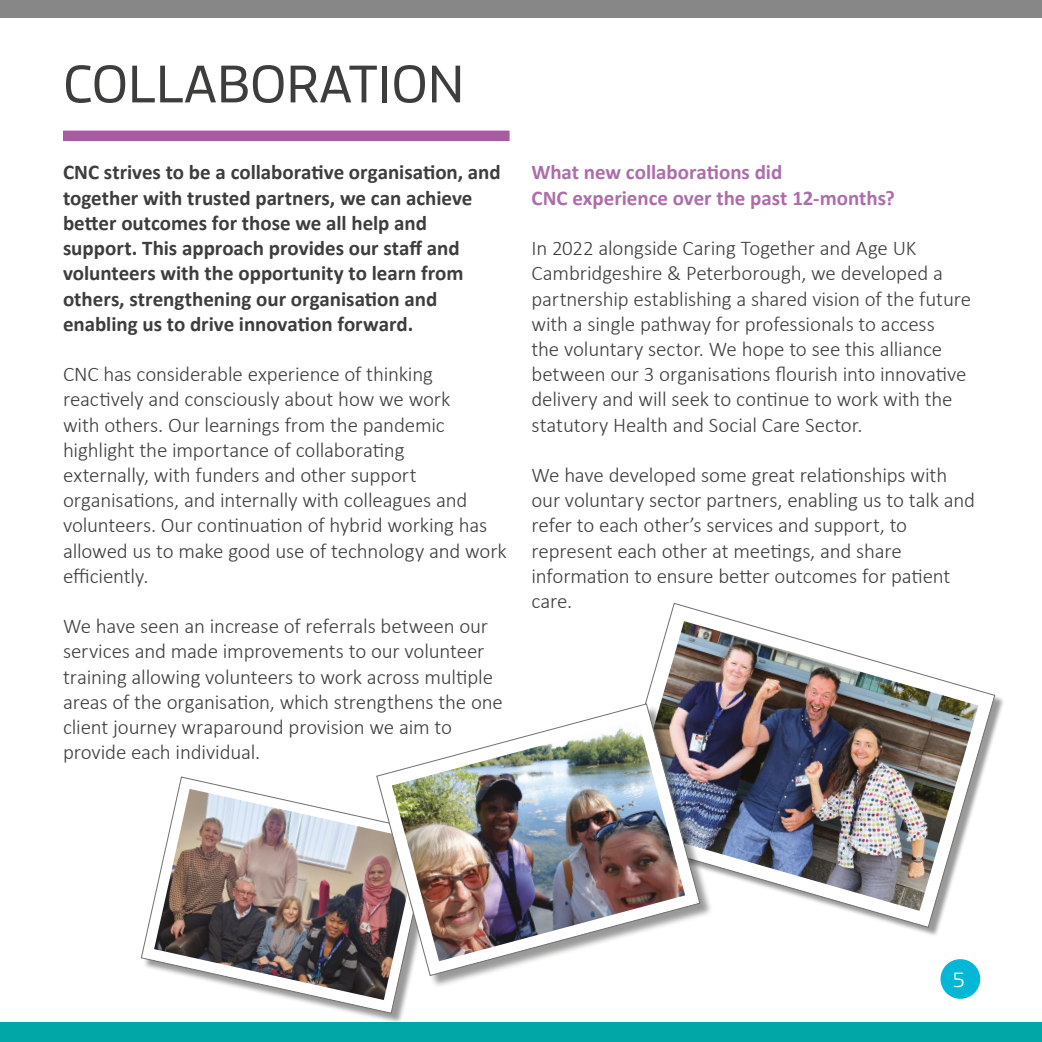
<style>
.page{position:relative;width:1042px;height:1042px;background:#fff}
.page>*{position:absolute;margin:0;border:0;box-sizing:border-box;transform-origin:0 0}
.t1{font:52.5px "Divenire";color:#3d3d3c}
.t2{font:300 21px/25.2px "Calibri";letter-spacing:-.01em;color:#3d3d3c}
.t3{font:700 21px/25.2px "Calibri";color:#3d3d3c}
.t4{font:700 21px "Calibri";color:#ad6dab}
.t5{font:300 21px "Divenire";color:#fff}
</style>
<div class="page">
<div style="left:940px;top:959px;width:40px;height:40px;background:#04b7d6;border-radius:50%"></div>
<div style="left:0;top:1022px;width:1042px;height:20px;background:#00a7a6"></div>
<div style="left:0;top:0;width:1042px;height:17px;background:#878787"></div>
<div style="left:143px;top:778px;width:300px;height:246px;background:#1d1d1b;opacity:.45"></div>
<svg style="left:140px;top:776px;width:292px;height:238px"></svg>
<img style="left:154px;top:789px;width:265px;height:211px">
<svg style="left:668px;top:603px;width:328px;height:325px"></svg>
<img style="left:645px;top:621px;width:333px;height:290px">
<div style="left:378px;top:705px;width:335px;height:284px;background:#1d1d1b;opacity:.45"></div>
<img style="left:376px;top:703px;width:325px;height:273px">
<img style="left:392px;top:719px;width:293px;height:242px">
<div style="left:63px;top:131px;width:446px;height:10px;background:#a55da1"></div>
<p class="t1" style="left:63px;top:44px;width:402px">COLLABORATION</p>
<p class="t3" style="left:63px;top:159px;width:439px">CNC strives to be a collaborative organisation, and together with trusted partners, we can achieve better outcomes for those we all help and</p>
<p class="t3" style="left:63px;top:235px;width:398px">support. This approach provides our staff and</p>
<p class="t3" style="left:63px;top:260px;width:402px">volunteers with the opportunity to learn from</p>
<p class="t3" style="left:63px;top:285px;width:376px">others, strengthening our organisation and</p>
<p class="t3" style="left:63px;top:310px;width:352px">enabling us to drive innovation forward.</p>
<p class="t2" style="left:63px;top:361px;width:371px">CNC has considerable experience of thinking</p>
<p class="t2" style="left:63px;top:386px;width:389px">reactively and consciously about how we work with others. Our learnings from the pandemic</p>
<p class="t2" style="left:63px;top:437px;width:343px">highlight the importance of collaborating</p>
<p class="t2" style="left:63px;top:462px;width:355px">externally, with funders and other support</p>
<p class="t2" style="left:63px;top:487px;width:445px">organisations, and internally with colleagues and volunteers. Our continuation of hybrid working has allowed us to make good use of technology and work efficiently.</p>
<p class="t2" style="left:63px;top:613px;width:441px">We have seen an increase of referrals between our services and made improvements to our volunteer training allowing volunteers to work across multiple areas of the organisation, which strengthens the one client journey wraparound provision we aim to</p>
<p class="t2" style="left:63px;top:739px;width:199px">provide each individual.</p>
<p class="t4" style="left:531px;top:158px;width:252px">What new collaborations did</p>
<p class="t4" style="left:531px;top:183px;width:365px">CNC experience over the past 12-months?</p>
<p class="t2" style="left:531px;top:235px;width:386px">In 2022 alongside Caring Together and Age UK</p>
<p class="t2" style="left:531px;top:260px;width:413px">Cambridgeshire &amp; Peterborough, we developed a</p>
<p class="t2" style="left:531px;top:286px;width:441px">partnership establishing a shared vision of the future with a single pathway for professionals to access<br>the voluntary sector. We hope to see this alliance between our 3 organisations flourish into innovative delivery and will seek to continue to work with the statutory Health and Social Care Sector.</p>
<p class="t2" style="left:531px;top:462px;width:445px">We have developed some great relationships with our voluntary sector partners, enabling us to talk and</p>
<p class="t2" style="left:531px;top:512px;width:377px">refer to each other’s services and support, to</p>
<p class="t2" style="left:531px;top:538px;width:372px">represent each other at meetings, and share</p>
<p class="t2" style="left:531px;top:563px;width:420px">information to ensure better outcomes for patient care.</p>
<p class="t5" style="left:952px;top:964px;width:14px">5</p>
</div>
